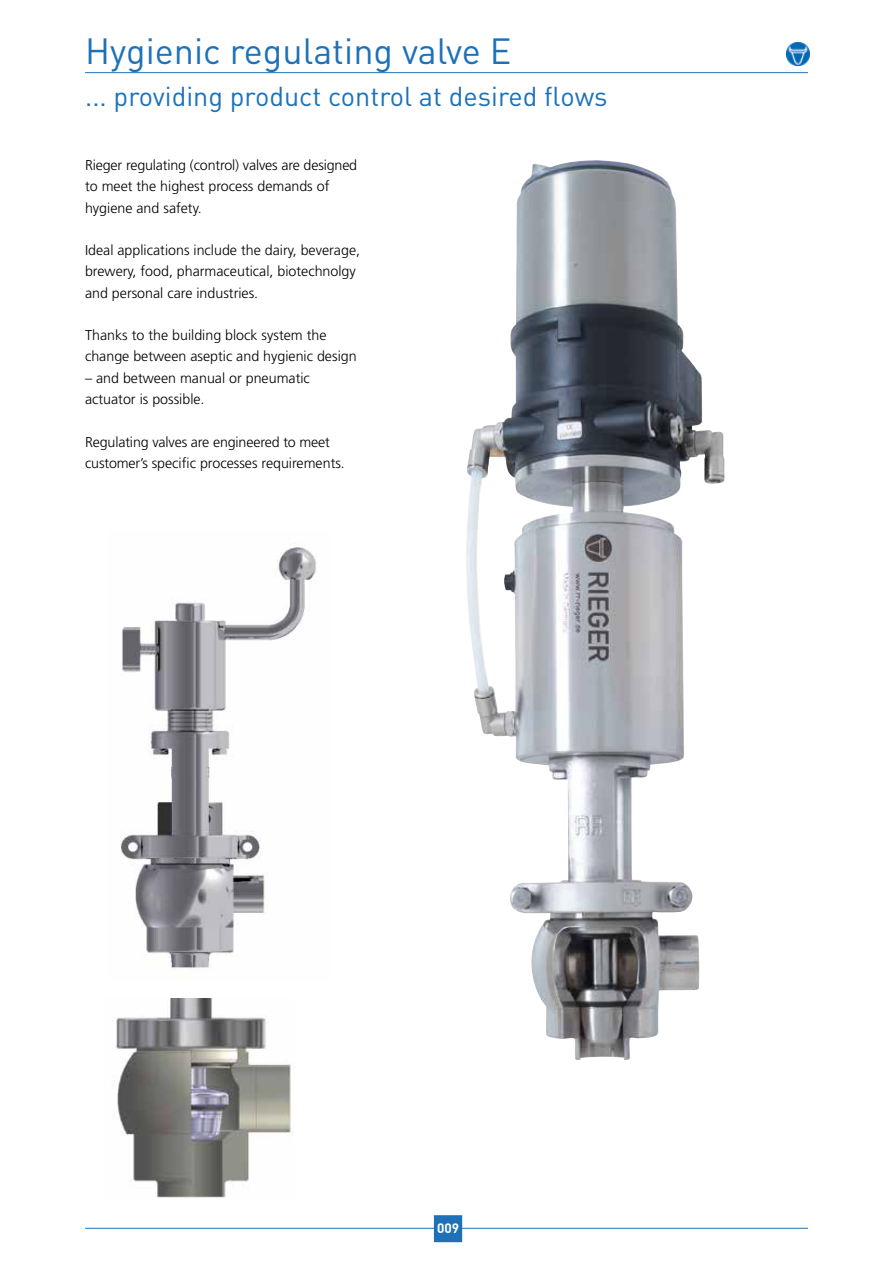
<style>
.page{position:relative;width:893px;height:1263px;background:#fff}
.page>*{position:absolute;margin:0;border:0;box-sizing:border-box;transform-origin:0 0}
.t1{font:36px "DINOT";color:#1d71b8}
.t2{font:27px "DINOT";color:#1d71b8}
.t3{font:300 14.25px/21.3px "Frutiger";color:#000}
.t4{font:700 13.5px "DINOT";color:#fff}
</style>
<div class="page">
<hr style="left:85px;top:72px;width:723px;height:1px;background:#1d71b8">
<img style="left:787px;top:43px;width:22px;height:22px">
<hr style="left:85px;top:1228px;width:723px;height:1px;background:#1d71b8">
<img style="left:466px;top:161px;width:259px;height:900px">
<div style="left:434px;top:1215px;width:28px;height:27px;background:#1d71b8"></div>
<img style="left:120px;top:547px;width:197px;height:421px">
<img style="left:112px;top:998px;width:181px;height:200px">
<h1 class="t1" style="left:85px;top:26px;width:428px">Hygienic regulating valve E</h1>
<h2 class="t2" style="left:85px;top:78px;width:524px">... providing product control at desired flows</h2>
<p class="t3" style="left:85px;top:154px;width:274px">Rieger regulating (control) valves are designed to meet the highest process demands of hygiene and safety.</p>
<p class="t3" style="left:85px;top:240px;width:277px">Ideal applications include the dairy, beverage, brewery, food, pharmaceutical, biotechnolgy and personal care industries.</p>
<p class="t3" style="left:85px;top:325px;width:273px">Thanks to the building block system the change between aseptic and hygienic design</p>
<p class="t3" style="left:85px;top:367px;width:226px">– and between manual or pneumatic actuator is possible.</p>
<p class="t3" style="left:85px;top:431px;width:261px">Regulating valves are engineered to meet customer’s specific processes requirements.</p>
<p class="t4" style="left:437px;top:1219px;width:23px">009</p>
</div>
